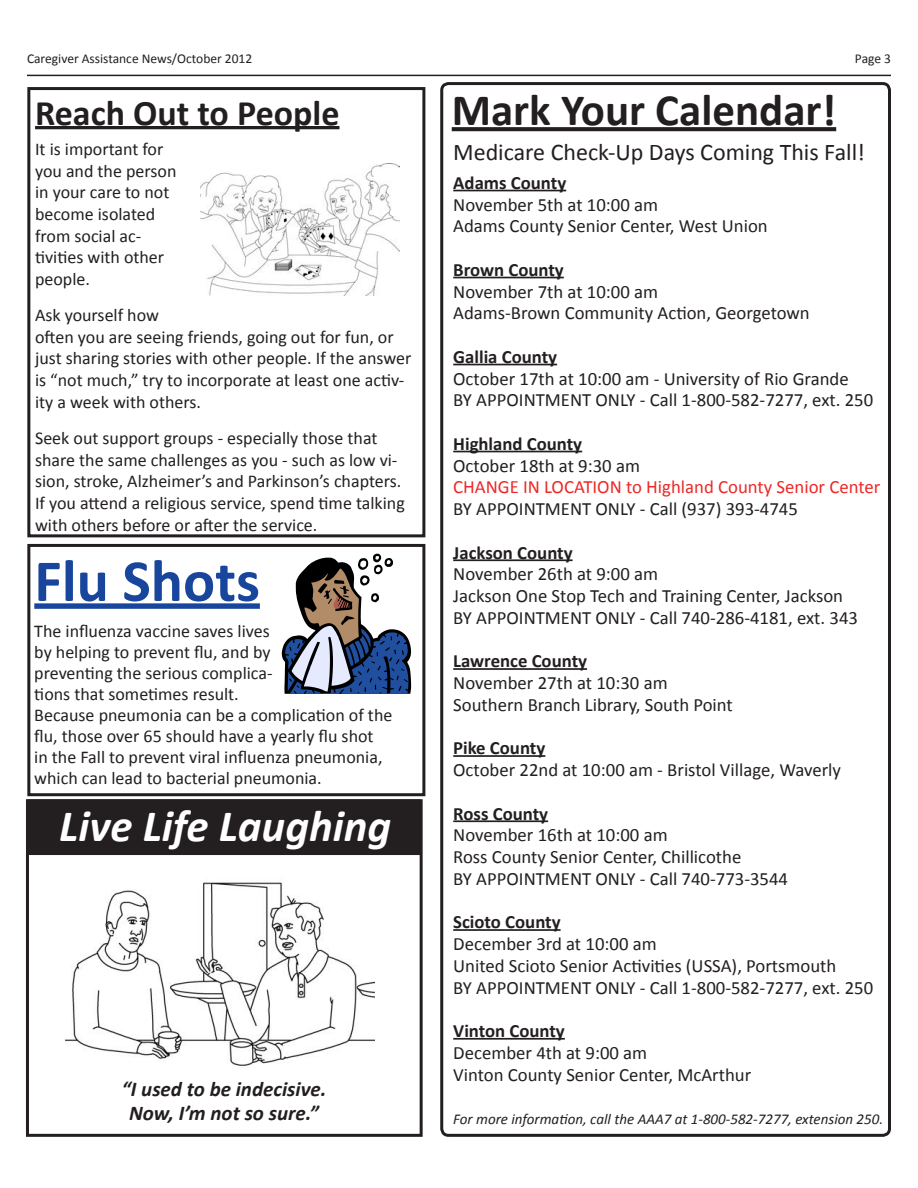
<style>
.page{position:relative;width:918px;height:1188px;background:#fff}
.page>*{position:absolute;margin:0;border:0;box-sizing:border-box;transform-origin:0 0}
.t1{font:700 60px "Calibri";color:#18469d}
.t2{font:700 45px "Calibri";color:#231f20}
.t3{font:italic 700 45px "Calibri";color:#fff}
.t4{font:700 36px "Calibri";color:#231f20}
.t5{font:24px "Calibri";color:#231f20}
.t6{font:italic 700 21px/24px "Calibri";color:#231f20;text-align:center}
.t7{font:18.75px/21.8px "Calibri";color:#231f20}
.t8{font:700 18.75px "Calibri";color:#231f20}
.t9{font:18.75px "Calibri";color:#ee2727}
.t10{font:18px/21.6px "Calibri";color:#231f20}
.t11{font:italic 15px "Calibri";color:#231f20}
.t12{font:13.5px "Calibri";color:#231f20}
</style>
<div class="page">
<hr style="left:27px;top:75px;width:864px;height:1px;background:#231f20">
<div style="left:440px;top:82px;width:451px;height:1055px;border:3px solid #231f20;border-radius:7px"></div>
<svg style="left:452px;top:127px;width:384px;height:4px;background:#2a2627"></svg>
<hr style="left:453px;top:190px;width:113px;height:1px;background:#231f20">
<hr style="left:453px;top:277px;width:111px;height:1px;background:#231f20">
<hr style="left:453px;top:364px;width:104px;height:1px;background:#231f20">
<hr style="left:453px;top:451px;width:129px;height:1px;background:#231f20">
<hr style="left:453px;top:559px;width:120px;height:2px;background:#231f20">
<hr style="left:453px;top:668px;width:134px;height:2px;background:#231f20">
<hr style="left:453px;top:755px;width:92px;height:2px;background:#231f20">
<hr style="left:453px;top:820px;width:95px;height:2px;background:#231f20">
<hr style="left:453px;top:929px;width:108px;height:2px;background:#231f20">
<hr style="left:453px;top:1038px;width:112px;height:2px;background:#231f20">
<div style="left:27px;top:87px;width:398px;height:450px;border:3px solid #231f20"></div>
<hr style="left:35px;top:126px;width:304px;height:3px;background:#231f20">
<div style="left:26px;top:799px;width:397px;height:338px;border:3px solid #231f20"></div>
<div style="left:28px;top:800px;width:392px;height:54px;background:#231f20"></div>
<div style="left:27px;top:799px;width:394px;height:56px;border:2px solid #231f20"></div>
<img style="left:65px;top:882px;width:310px;height:184px">
<img style="left:201px;top:164px;width:198px;height:131px">
<div style="left:27px;top:544px;width:398px;height:252px;border:3px solid #231f20"></div>
<div style="left:34px;top:603px;width:226px;height:6px;background:#18469d"></div>
<svg style="left:282px;top:554px;width:129px;height:140px"></svg>
<p class="t12" style="left:27px;top:50px;width:227px">Caregiver Assistance News/October 2012</p>
<p class="t12" style="left:855px;top:50px;width:38px">Page 3</p>
<h2 class="t2" style="left:452px;top:82px;width:386px">Mark Your Calendar!</h2>
<h3 class="t5" style="left:453px;top:137px;width:413px">Medicare Check-Up Days Coming This Fall!</h3>
<p class="t8" style="left:453px;top:171px;width:115px">Adams County</p>
<p class="t7" style="left:453px;top:193px;width:316px">November 5th at 10:00 am<br>Adams County Senior Center, West Union</p>
<p class="t8" style="left:453px;top:258px;width:112px">Brown County</p>
<p class="t7" style="left:453px;top:280px;width:358px">November 7th at 10:00 am<br>Adams-Brown Community Action, Georgetown</p>
<p class="t8" style="left:453px;top:345px;width:105px">Gallia County</p>
<p class="t7" style="left:453px;top:367px;width:422px">October 17th at 10:00 am - University of Rio Grande<br>BY APPOINTMENT ONLY - Call 1-800-582-7277, ext. 250</p>
<p class="t8" style="left:453px;top:432px;width:130px">Highland County</p>
<p class="t7" style="left:453px;top:454px;width:188px">October 18th at 9:30 am</p>
<p class="t9" style="left:453px;top:476px;width:429px">CHANGE IN LOCATION to Highland County Senior Center</p>
<p class="t7" style="left:453px;top:497px;width:346px">BY APPOINTMENT ONLY - Call (937) 393-4745</p>
<p class="t8" style="left:453px;top:541px;width:121px">Jackson County</p>
<p class="t7" style="left:453px;top:562px;width:406px">November 26th at 9:00 am<br>Jackson One Stop Tech and Training Center, Jackson<br>BY APPOINTMENT ONLY - Call 740-286-4181, ext. 343</p>
<p class="t8" style="left:453px;top:650px;width:135px">Lawrence County</p>
<p class="t7" style="left:453px;top:671px;width:281px">November 27th at 10:30 am<br>Southern Branch Library, South Point</p>
<p class="t8" style="left:453px;top:737px;width:94px">Pike County</p>
<p class="t7" style="left:453px;top:758px;width:389px">October 22nd at 10:00 am - Bristol Village, Waverly</p>
<p class="t8" style="left:453px;top:802px;width:96px">Ross County</p>
<p class="t7" style="left:453px;top:823px;width:336px">November 16th at 10:00 am<br>Ross County Senior Center, Chillicothe<br>BY APPOINTMENT ONLY - Call 740-773-3544</p>
<p class="t8" style="left:453px;top:911px;width:109px">Scioto County</p>
<p class="t7" style="left:453px;top:932px;width:422px">December 3rd at 10:00 am<br>United Scioto Senior Activities (USSA), Portsmouth<br>BY APPOINTMENT ONLY - Call 1-800-582-7277, ext. 250</p>
<p class="t8" style="left:453px;top:1019px;width:113px">Vinton County</p>
<p class="t7" style="left:453px;top:1041px;width:300px">December 4th at 9:00 am<br>Vinton County Senior Center, McArthur</p>
<p class="t11" style="left:453px;top:1110px;width:431px">For more information, call the AAA7 at 1-800-582-7277, extension 250.</p>
<h3 class="t4" style="left:35px;top:90px;width:306px">Reach Out to People</h3>
<p class="t10" style="left:35px;top:137px;width:143px">It is important for you and the person in your care to not become isolated from social ac&shy;tivities with other people.</p>
<p class="t10" style="left:35px;top:304px;width:378px">Ask yourself how<br>often you are seeing friends, going out for fun, or just sharing stories with other people. If the answer is “not much,” try to incorporate at least one activ&shy;ity a week with others.</p>
<p class="t10" style="left:35px;top:427px;width:371px">Seek out support groups - especially those that share the same challenges as you - such as low vi&shy;sion, stroke, Alzheimer’s and Parkinson’s chapters.<br>If you attend a religious service, spend time talking with others before or after the service.</p>
<h1 class="t1" style="left:34px;top:544px;width:227px">Flu Shots</h1>
<p class="t10" style="left:34px;top:619px;width:360px;line-height:21.1px">The influenza vaccine saves lives<br>by helping to prevent flu, and by<br>preventing the serious complica-<br>tions that sometimes result.<br>Because pneumonia can be a complication of the flu, those over 65 should have a yearly flu shot<br>in the Fall to prevent viral influenza pneumonia, which can lead to bacterial pneumonia.</p>
<h2 class="t3" style="left:59px;top:798px;width:334px">Live Life Laughing</h2>
<p class="t6" style="left:122px;top:1076px;width:206px">“I used to be indecisive.<br>Now, I’m not so sure.”</p>
</div>
